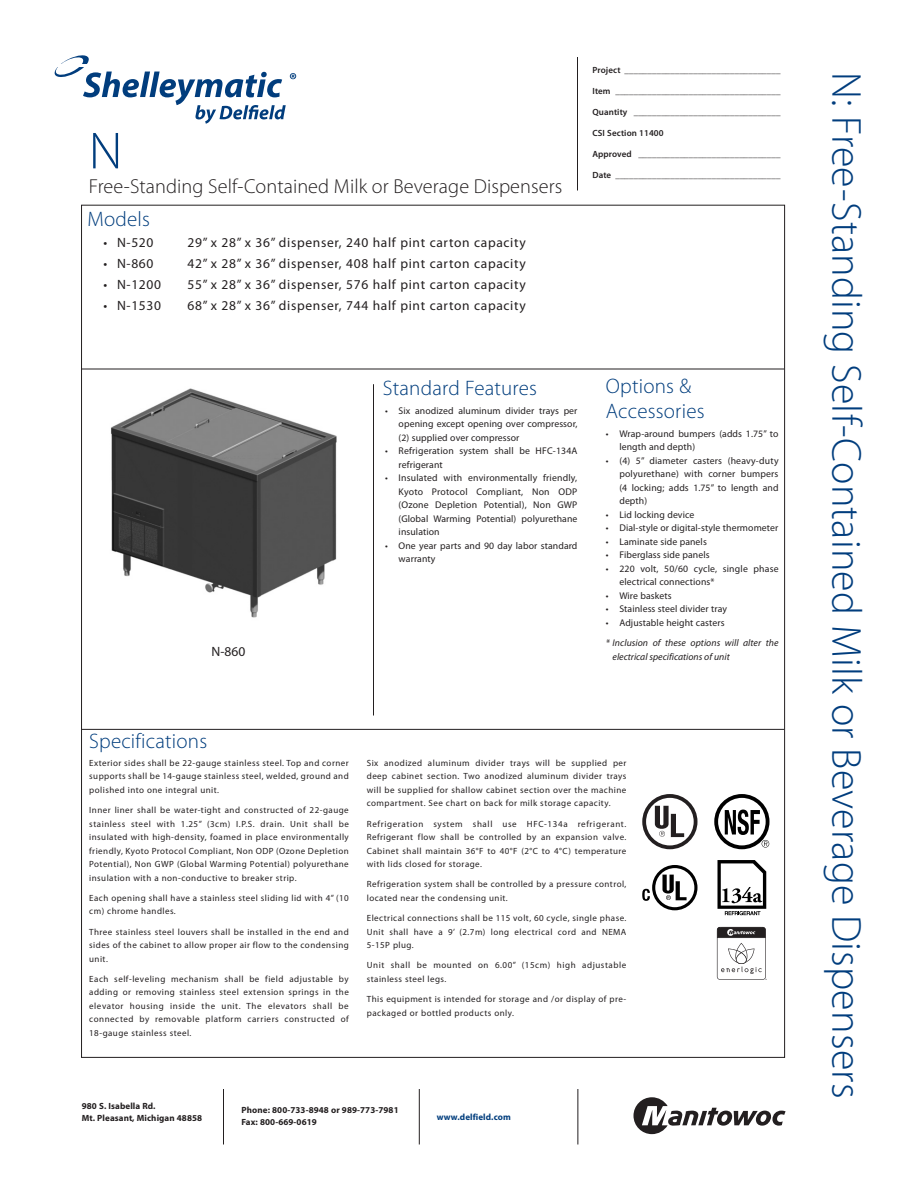
<style>
.page{position:relative;width:918px;height:1188px;background:#fff}
.page>*{position:absolute;margin:0;border:0;box-sizing:border-box;transform-origin:0 0}
.t1{font:300 52.5px "Myriad Pro";color:#013d7d}
.t2{font:300 42px "Myriad Pro";letter-spacing:.005em;color:#013d7d}
.t3{font:300 21px/25.5px "Myriad Pro";letter-spacing:.01em;color:#013d7d}
.t4{font:300 20.25px "Myriad Pro";letter-spacing:.005em;color:#231f20}
.t5{font:13.5px "Myriad Pro";letter-spacing:.05em;color:#231f20}
.t6{font:9.75px/13.5px "Myriad Pro";letter-spacing:.01em;color:#231f20}
.t7{font:italic 9.75px/13.5px "Myriad Pro";letter-spacing:.005em;color:#231f20}
.t8{font:9px/13.5px "Myriad Pro";letter-spacing:.05em;color:#231f20;text-align:justify}
.t9{font:600 9px "Myriad Pro";letter-spacing:.01em;color:#231f20}
.t10{font:700 9px/12px "Myriad Pro";letter-spacing:.01em;color:#231f20}
.t11{font:700 9px "Myriad Pro";letter-spacing:.01em;color:#013d7d}
</style>
<div class="page">
<hr style="left:81px;top:369px;width:703px;height:1px;background:#231f20">
<hr style="left:82px;top:729px;width:702px;height:1px;background:#231f20">
<hr style="left:373px;top:384px;width:1px;height:331px;background:#231f20">
<hr style="left:577px;top:57px;width:1px;height:133px;background:#231f20">
<hr style="left:223px;top:1089px;width:1px;height:55px;background:#231f20">
<hr style="left:419px;top:1089px;width:1px;height:55px;background:#231f20">
<hr style="left:578px;top:1089px;width:1px;height:55px;background:#231f20">
<svg style="left:633px;top:1097px;width:153px;height:37px"></svg>
<svg style="left:54px;top:55px;width:242px;height:69px"></svg>
<svg style="left:717px;top:927px;width:50px;height:53px"></svg>
<div style="left:642px;top:794px;width:55px;height:55px;border:4px solid #231f20;border-radius:50%"></div>
<svg style="left:655px;top:806px;width:29px;height:31px"></svg>
<div style="left:652px;top:865px;width:46px;height:45px;border:3px solid #000;border-radius:50%"></div>
<svg style="left:662px;top:875px;width:25px;height:25px"></svg>
<svg style="left:642px;top:889px;width:8px;height:12px"></svg>
<div style="left:714px;top:794px;width:56px;height:55px;border:4px solid #000;border-radius:50%"></div>
<svg style="left:725px;top:810px;width:44px;height:38px"></svg>
<svg style="left:717px;top:860px;width:49px;height:55px"></svg>
<img style="left:111px;top:388px;width:226px;height:230px">
<h1 class="t1" style="left:89px;top:119px;width:35px">N</h1>
<h3 class="t4" style="left:89px;top:174px;width:475px">Free-Standing Self-Contained Milk or Beverage Dispensers</h3>
<h3 class="t3" style="left:87px;top:206px;width:64px">Models</h3>
<h3 class="t5" style="left:104px;top:234px;width:52px">• N-520</h3>
<h3 class="t5" style="left:187px;top:234px;width:340px">29” x 28” x 36” dispenser, 240 half pint carton capacity</h3>
<h3 class="t5" style="left:104px;top:255px;width:52px">• N-860</h3>
<h3 class="t5" style="left:187px;top:255px;width:340px">42” x 28” x 36” dispenser, 408 half pint carton capacity</h3>
<h3 class="t5" style="left:104px;top:276px;width:59px">• N-1200</h3>
<h3 class="t5" style="left:187px;top:276px;width:340px">55” x 28” x 36” dispenser, 576 half pint carton capacity</h3>
<h3 class="t5" style="left:104px;top:297px;width:59px">• N-1530</h3>
<h3 class="t5" style="left:187px;top:297px;width:340px">68” x 28” x 36” dispenser, 744 half pint carton capacity</h3>
<p class="t9" style="left:592px;top:65px;width:190px">Project __________________________________</p>
<p class="t9" style="left:592px;top:86px;width:190px">Item ____________________________________</p>
<p class="t9" style="left:592px;top:107px;width:190px">Quantity ________________________________</p>
<p class="t9" style="left:592px;top:128px;width:73px">CSI Section 11400</p>
<p class="t9" style="left:592px;top:149px;width:190px">Approved _______________________________</p>
<p class="t9" style="left:592px;top:170px;width:190px">Date ____________________________________</p>
<h3 class="t5" style="left:212px;top:644px;width:35px">N-860</h3>
<h3 class="t3" style="left:383px;top:375px;width:156px">Standard Features</h3>
<h3 class="t3" style="left:606px;top:373px;width:100px">Options &amp;<br>Accessories</h3>
<p class="t6" style="left:399px;top:404px;width:180px;text-align:justify;text-indent:-14px">• Six anodized aluminum divider trays per opening except opening over compressor, (2) supplied over compressor</p>
<p class="t6" style="left:399px;top:444px;width:180px;text-indent:-14px">• Refrigeration system shall be HFC-134A refrigerant</p>
<p class="t6" style="left:399px;top:471px;width:180px;text-align:justify;text-indent:-14px">• Insulated with environmentally friendly, Kyoto Protocol Compliant, Non ODP (Ozone Depletion Potential), Non GWP (Global Warming Potential) polyurethane insulation</p>
<p class="t6" style="left:399px;top:539px;width:180px;text-indent:-14px">• One year parts and 90 day labor standard warranty</p>
<p class="t6" style="left:619px;top:427px;width:161px;text-indent:-14px">• Wrap-around bumpers (adds 1.75” to length and depth)</p>
<p class="t6" style="left:619px;top:454px;width:161px;text-align:justify;text-indent:-14px">• (4) 5” diameter casters (heavy-duty polyurethane) with corner bumpers (4 locking; adds 1.75” to length and depth)</p>
<p class="t6" style="left:606px;top:508px;width:90px">• Lid locking device</p>
<p class="t6" style="left:606px;top:521px;width:174px">• Dial-style or digital-style thermometer</p>
<p class="t6" style="left:606px;top:535px;width:102px">• Laminate side panels</p>
<p class="t6" style="left:606px;top:548px;width:105px">• Fiberglass side panels</p>
<p class="t6" style="left:619px;top:562px;width:161px;text-indent:-14px">• 220 volt, 50/60 cycle, single phase electrical connections*</p>
<p class="t6" style="left:606px;top:589px;width:67px">• Wire baskets</p>
<p class="t6" style="left:606px;top:602px;width:123px">• Stainless steel divider tray</p>
<p class="t6" style="left:606px;top:616px;width:120px">• Adjustable height casters</p>
<p class="t7" style="left:613px;top:636px;width:167px;text-indent:-7px">* Inclusion of these options will alter the electrical specifications of unit</p>
<h3 class="t3" style="left:89px;top:728px;width:119px">Specifications</h3>
<p class="t8" style="left:89px;top:756px;width:261px">Exterior sides shall be 22-gauge stainless steel. Top and corner supports shall be 14-gauge stainless steel, welded, ground and polished into one integral unit.</p>
<p class="t8" style="left:89px;top:803px;width:261px">Inner liner shall be water-tight and constructed of 22-gauge stainless steel with 1.25” (3cm) I.P.S. drain. Unit shall be insulated with high-density, foamed in place environmentally friendly, Kyoto Protocol Compliant, Non ODP (Ozone Depletion Potential), Non GWP (Global Warming Potential) polyurethane insulation with a non-conductive to breaker strip.</p>
<p class="t8" style="left:89px;top:891px;width:261px">Each opening shall have a stainless steel sliding lid with 4” (10 cm) chrome handles.</p>
<p class="t8" style="left:89px;top:925px;width:261px">Three stainless steel louvers shall be installed in the end and sides of the cabinet to allow proper air flow to the condensing unit.</p>
<p class="t8" style="left:89px;top:972px;width:261px">Each self-leveling mechanism shall be field adjustable by adding or removing stainless steel extension springs in the elevator housing inside the unit. The elevators shall be connected by removable platform carriers constructed of 18-gauge stainless steel.</p>
<p class="t8" style="left:367px;top:756px;width:261px">Six anodized aluminum divider trays will be supplied per deep cabinet section. Two anodized aluminum divider trays will be supplied for shallow cabinet section over the machine compartment. See chart on back for milk storage capacity.</p>
<p class="t8" style="left:367px;top:817px;width:261px">Refrigeration system shall use HFC-134a refrigerant.<br>Refrigerant flow shall be controlled by an expansion valve.<br>Cabinet shall maintain 36°F to 40°F (2°C to 4°C) temperature with lids closed for storage.</p>
<p class="t8" style="left:367px;top:878px;width:261px">Refrigeration system shall be controlled by a pressure control, located near the condensing unit.</p>
<p class="t8" style="left:367px;top:911px;width:261px">Electrical connections shall be 115 volt, 60 cycle, single phase.<br>Unit shall have a 9’ (2.7m) long electrical cord and NEMA 5-15P plug.</p>
<p class="t8" style="left:367px;top:959px;width:261px">Unit shall be mounted on 6.00” (15cm) high adjustable stainless steel legs.</p>
<p class="t8" style="left:367px;top:992px;width:261px">This equipment is intended for storage and /or display of pre&shy;packaged or bottled products only.</p>
<p class="t10" style="left:82px;top:1100px;width:122px">980 S. Isabella Rd.<br>Mt. Pleasant, Michigan 48858</p>
<p class="t10" style="left:242px;top:1104px;width:159px">Phone: 800-733-8948 or 989-773-7981<br>Fax: 800-669-0619</p>
<p class="t11" style="left:437px;top:1111px;width:75px">www.delfield.com</p>
<h2 class="t2" style="left:872px;top:72px;width:1028px;rotate:90deg">N: Free-Standing Self-Contained Milk or Beverage Dispensers</h2>
</div>
